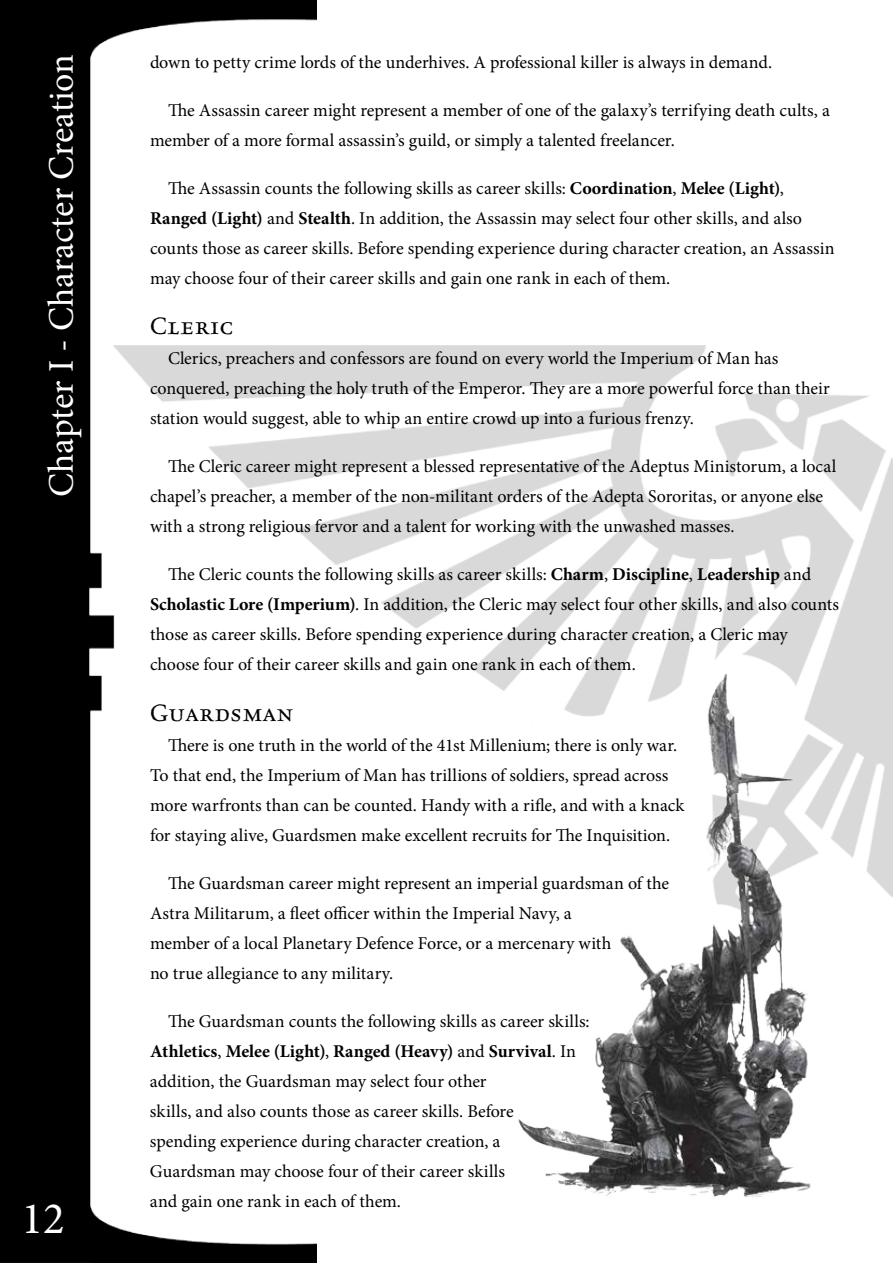
<style>
.page{position:relative;width:893px;height:1263px;background:#fff}
.page>*{position:absolute;margin:0;border:0;box-sizing:border-box;transform-origin:0 0}
.t1{font:45px "Minion Pro";color:#fff}
.t2{font:36px "Minion Pro";color:#fff}
.t3{font:27px "Celestia Antiqua Std";color:#000}
.t4{font:18px/30px "Minion Pro";letter-spacing:-.005em;color:#000}
.s1{font-weight:700}
</style>
<div class="page">
<img style="left:0;top:0;width:316px;height:1263px">
<img style="left:113px;top:345px;width:780px;height:572px">
<img style="left:494px;top:659px;width:345px;height:538px">
<h2 class="t2" style="left:37px;top:497px;width:444px;rotate:-90deg">Chapter I - Character Creation</h2>
<p class="t4" style="left:150px;top:47px;width:624px">down to petty crime lords of the underhives. A professional killer is always in demand.</p>
<p class="t4" style="left:150px;top:95px;width:681px;text-indent:18px">The Assassin career might represent a member of one of the galaxy’s terrifying death cults, a member of a more formal assassin’s guild, or simply a talented freelancer.</p>
<p class="t4" style="left:150px;top:173px;width:686px;text-indent:18px">The Assassin counts the following skills as career skills: <span class="s1">Coordination</span>, <span class="s1">Melee (Light)</span>, <span class="s1">Ranged (Light)</span> and <span class="s1">Stealth</span>. In addition, the Assassin may select four other skills, and also counts those as career skills. Before spending experience during character creation, an Assassin may choose four of their career skills and gain one rank in each of them.</p>
<h3 class="t3" style="left:150px;top:312px;width:86px">Cleric</h3>
<p class="t4" style="left:150px;top:344px;width:681px;text-indent:18px">Clerics, preachers and confessors are found on every world the Imperium of Man has conquered, preaching the holy truth of the Emperor. They are a more powerful force than their station would suggest, able to whip an entire crowd up into a furious frenzy.</p>
<p class="t4" style="left:150px;top:452px;width:688px;text-indent:18px">The Cleric career might represent a blessed representative of the Adeptus Ministorum, a local chapel’s preacher, a member of the non-militant orders of the Adepta Sororitas, or anyone else with a strong religious fervor and a talent for working with the unwashed masses.</p>
<p class="t4" style="left:150px;top:560px;width:690px;text-indent:18px">The Cleric counts the following skills as career skills: <span class="s1">Charm</span>, <span class="s1">Discipline</span>, <span class="s1">Leadership</span> and <span class="s1">Scholastic Lore (Imperium)</span>. In addition, the Cleric may select four other skills, and also counts those as career skills. Before spending experience during character creation, a Cleric may choose four of their career skills and gain one rank in each of them.</p>
<h3 class="t3" style="left:150px;top:699px;width:145px">Guardsman</h3>
<p class="t4" style="left:150px;top:730px;width:536px;text-indent:18px">There is one truth in the world of the 41st Millenium; there is only war.<br>To that end, the Imperium of Man has trillions of soldiers, spread across more warfronts than can be counted. Handy with a rifle, and with a knack for staying alive, Guardsmen make excellent recruits for The Inquisition.</p>
<p class="t4" style="left:150px;top:868px;width:521px;text-indent:18px">The Guardsman career might represent an imperial guardsman of the Astra Militarum, a fleet officer within the Imperial Navy, a<br>member of a local Planetary Defence Force, or a mercenary with<br>no true allegiance to any military.</p>
<p class="t4" style="left:150px;top:1006px;width:441px;text-indent:18px">The Guardsman counts the following skills as career skills:<br><span class="s1">Athletics</span>, <span class="s1">Melee (Light)</span>, <span class="s1">Ranged (Heavy)</span> and <span class="s1">Survival</span>. In addition, the Guardsman may select four other<br>skills, and also counts those as career skills. Before<br>spending experience during character creation, a Guardsman may choose four of their career skills<br>and gain one rank in each of them.</p>
<h1 class="t1" style="left:22px;top:1188px;width:45px">12</h1>
</div>
